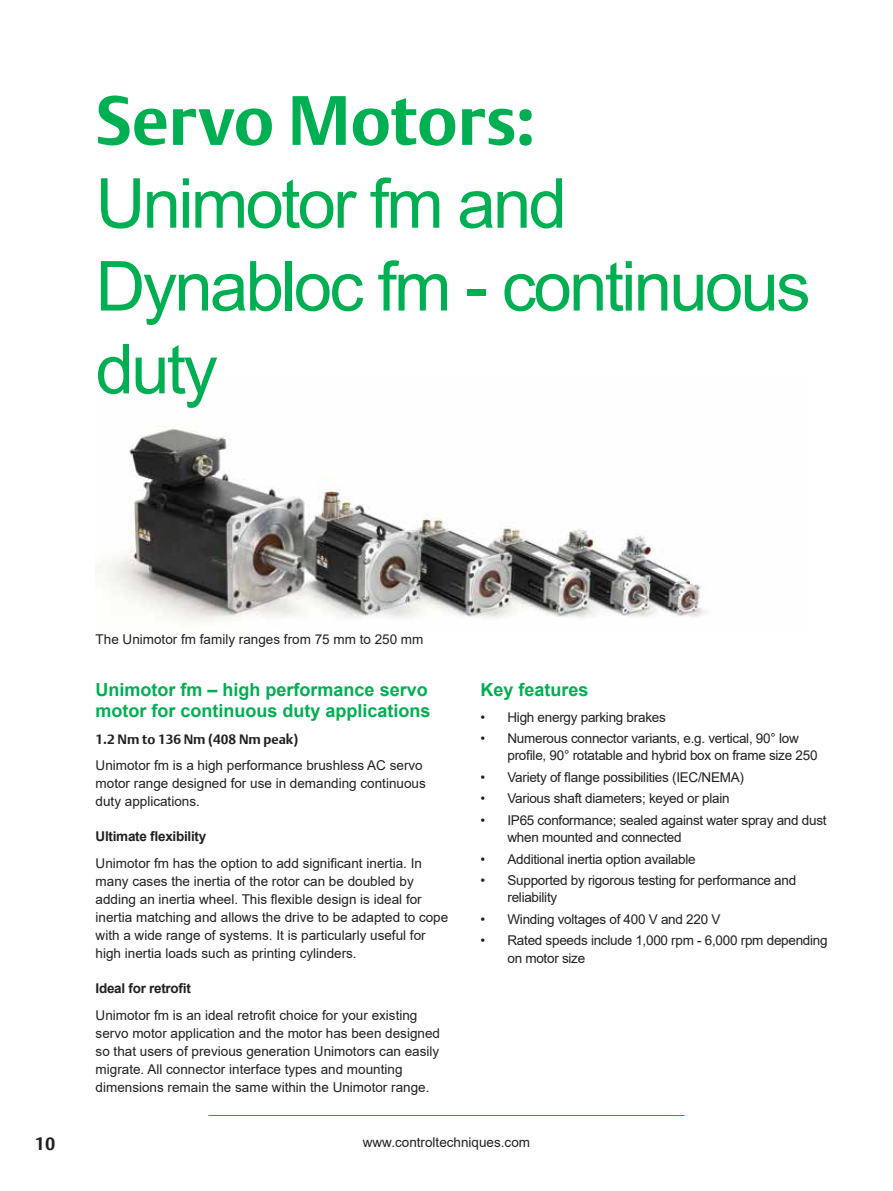
<style>
.page{position:relative;width:893px;height:1191px;background:#fff}
.page>*{position:absolute;margin:0;border:0;box-sizing:border-box;transform-origin:0 0}
.t1{font:69px/82.8px "Arial";letter-spacing:-.04em;color:#00af52}
.t2{font:700 69px "DTL Argo T";color:#00af52}
.t3{font:700 18px/21.6px "Arial";color:#00af52}
.t4{font:700 18px "DTL Argo T";color:#231f20}
.t5{font:13.5px/18px "Arial";color:#231f20}
.t6{font:13.5px/17.2px "Arial";letter-spacing:-.02em;color:#231f20}
.t7{font:700 13.5px "Arial";letter-spacing:-.02em;color:#231f20}
.t8{font:700 13.5px "DTL Argo T";color:#231f20}
</style>
<div class="page">
<hr style="left:208px;top:1115px;width:477px;height:1px;background:#00af52">
<img style="left:96px;top:426px;width:611px;height:196px">
<h1 class="t2" style="left:96px;top:79px;width:441px">Servo Motors:</h1>
<h1 class="t1" style="left:96px;top:162px;width:716px">Unimotor fm and<br>Dynabloc fm - continuous duty</h1>
<p class="t5" style="left:96px;top:630px;width:329px">The Unimotor fm family ranges from 75 mm to 250 mm</p>
<h2 class="t3" style="left:96px;top:679px;width:337px">Unimotor fm – high performance servo motor for continuous duty applications</h2>
<p class="t8" style="left:96px;top:731px;width:204px">1.2 Nm to 136 Nm (408 Nm peak)</p>
<p class="t5" style="left:96px;top:756px;width:332px">Unimotor fm is a high performance brushless AC servo motor range designed for use in demanding continuous duty applications.</p>
<p class="t7" style="left:96px;top:827px;width:112px">Ultimate flexibility</p>
<p class="t5" style="left:96px;top:854px;width:354px">Unimotor fm has the option to add significant inertia. In many cases the inertia of the rotor can be doubled by adding an inertia wheel. This flexible design is ideal for inertia matching and allows the drive to be adapted to cope with a wide range of systems. It is particularly useful for high inertia loads such as printing cylinders.</p>
<p class="t7" style="left:96px;top:978px;width:97px">Ideal for retrofit</p>
<p class="t5" style="left:96px;top:1005px;width:346px">Unimotor fm is an ideal retrofit choice for your existing servo motor application and the motor has been designed so that users of previous generation Unimotors can easily migrate. All connector interface types and mounting dimensions remain the same within the Unimotor range.</p>
<h2 class="t3" style="left:480px;top:679px;width:110px">Key features</h2>
<p class="t6" style="left:480px;top:708px;width:187px">• High energy parking brakes</p>
<p class="t6" style="left:507px;top:729px;width:312px;text-indent:-27px">• Numerous connector variants, e.g. vertical, 90° low profile, 90° rotatable and hybrid box on frame size 250</p>
<p class="t6" style="left:480px;top:768px;width:265px">• Variety of flange possibilities (IEC/NEMA)</p>
<p class="t6" style="left:480px;top:790px;width:251px">• Various shaft diameters; keyed or plain</p>
<p class="t6" style="left:507px;top:811px;width:321px;text-indent:-27px">• IP65 conformance; sealed against water spray and dust when mounted and connected</p>
<p class="t6" style="left:480px;top:850px;width:217px">• Additional inertia option available</p>
<p class="t6" style="left:507px;top:871px;width:290px;text-indent:-27px">• Supported by rigorous testing for performance and reliability</p>
<p class="t6" style="left:480px;top:910px;width:241px">• Winding voltages of 400 V and 220 V</p>
<p class="t6" style="left:507px;top:932px;width:322px;text-indent:-27px">• Rated speeds include 1,000 rpm - 6,000 rpm depending on motor size</p>
<h2 class="t4" style="left:35px;top:1132px;width:22px">10</h2>
<p class="t5" style="left:363px;top:1133px;width:169px">www.controltechniques.com</p>
</div>
